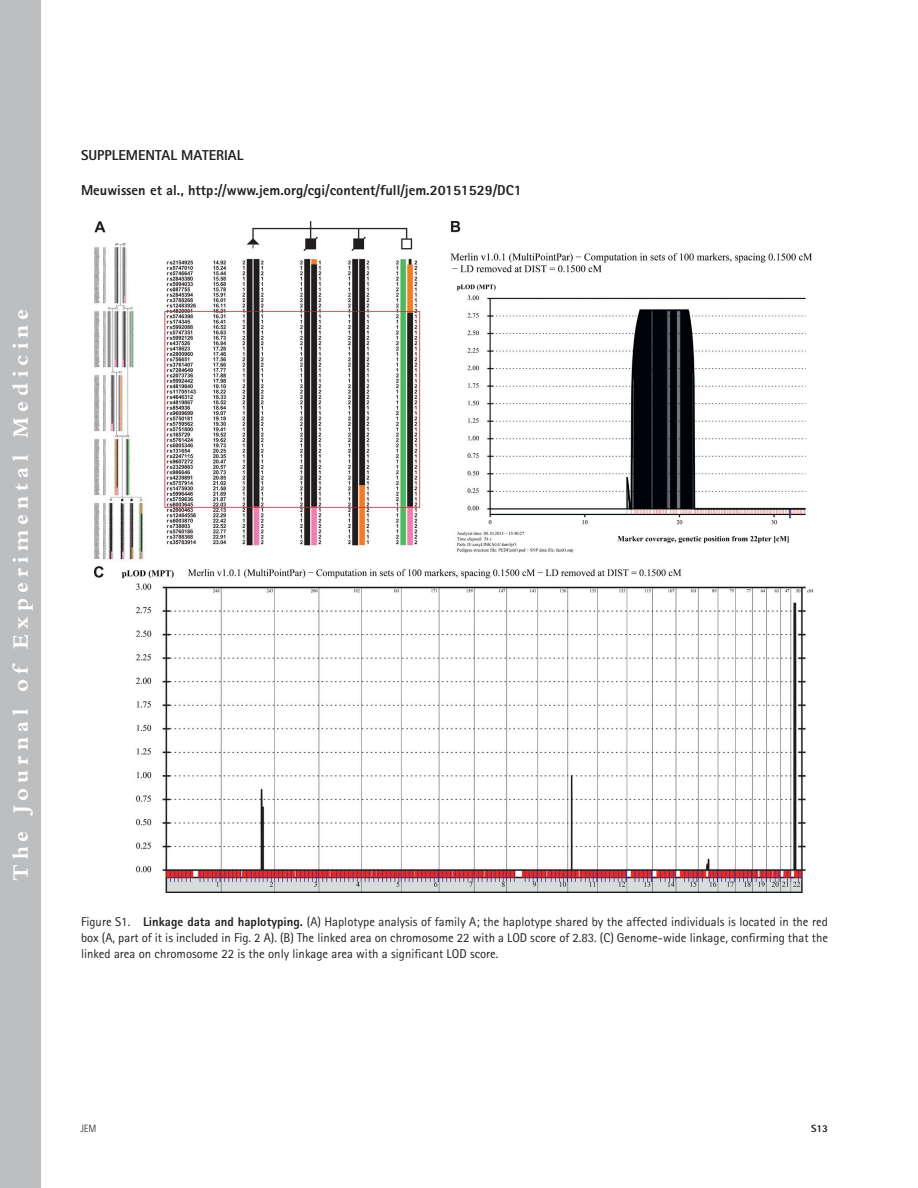
<style>
.page{position:relative;width:918px;height:1188px;background:#fff}
.page>*{position:absolute;margin:0;border:0;box-sizing:border-box;transform-origin:0 0}
.t1{font:700 22.8px "Bembo Std";letter-spacing:.22em;color:#fff}
.t2{font:800 14.4px "Rotis Sans Serif Std";color:#231f20}
.t3{font:12.75px/15.8px "Rotis Sans Serif Std";color:#231f20;text-align:justify}
.t4{font:300 10.5px "Rotis Sans Serif Std";color:#231f20}
.t5{font:800 10.5px "Rotis Sans Serif Std";color:#231f20}
.s1{font-weight:800}
</style>
<div class="page">
<div style="left:0;top:0;width:40px;height:1188px;background:#bcbec0"></div>
<img style="left:94px;top:222px;width:719px;height:670px">
<h1 class="t1" style="left:8px;top:881px;width:574px;rotate:-90deg">The Journal of Experimental Medicine</h1>
<p class="t2" style="left:81px;top:146px;width:164px">SUPPLEMENTAL MATERIAL</p>
<p class="t2" style="left:81px;top:181px;width:442px">Meuwissen et al., http://www.jem.org/cgi/content/full/jem.20151529/DC1</p>
<p class="t3" style="left:81px;top:914px;width:749px">Figure S1. <span class="s1">Linkage data and haplotyping.</span> (A) Haplotype analysis of family A; the haplotype shared by the affected individuals is located in the red box (A, part of it is included in Fig. 2 A). (B) The linked area on chromosome 22 with a LOD score of 2.83. (C) Genome-wide linkage, confirming that the linked area on chromosome 22 is the only linkage area with a significant LOD score.</p>
<p class="t4" style="left:80px;top:1123px;width:11px">JEM</p>
<p class="t5" style="left:811px;top:1122px;width:19px">S13</p>
</div>
